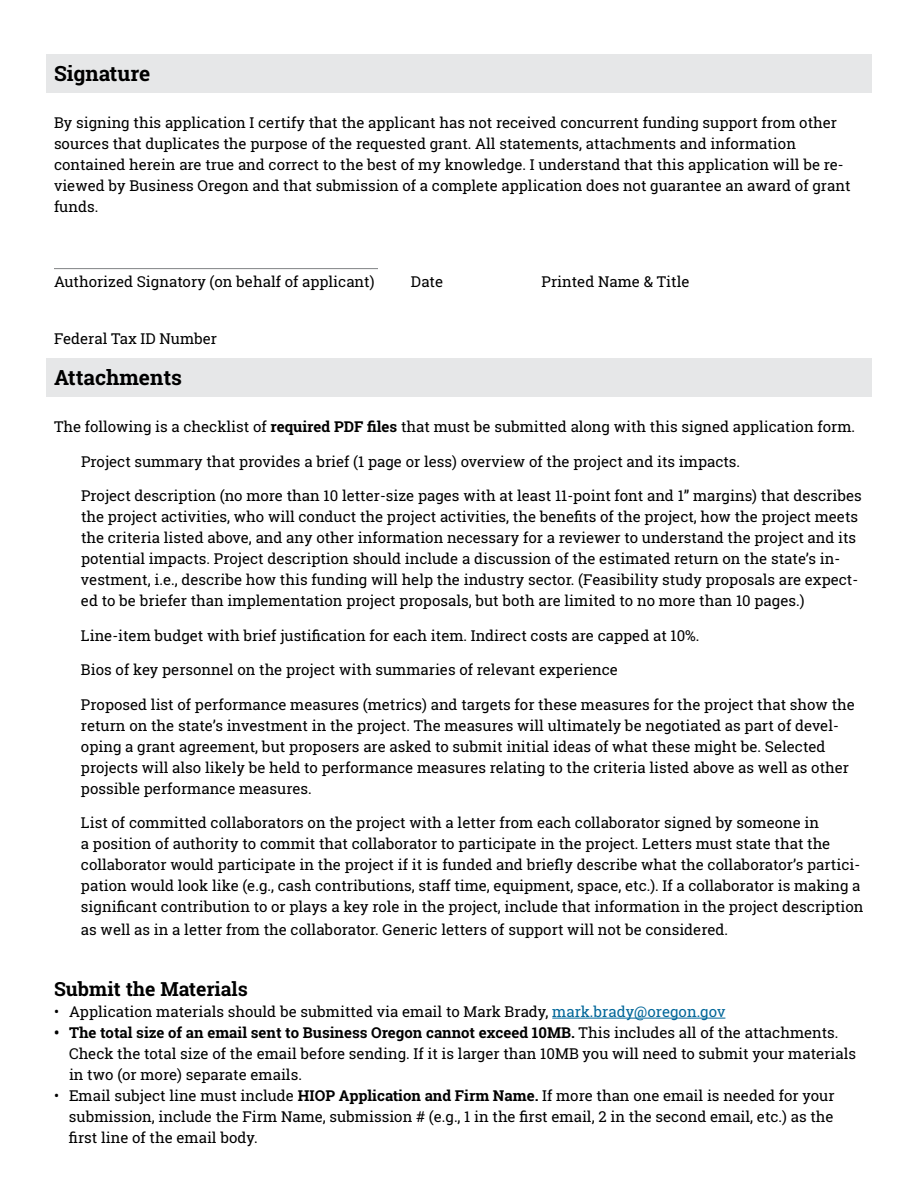
<style>
.page{position:relative;width:918px;height:1188px;background:#fff}
.page>*{position:absolute;margin:0;border:0;box-sizing:border-box;transform-origin:0 0}
.Subhead_2{font:700 21px "Roboto Slab";color:#000}
.body{font:700 19.5px "Roboto Slab";color:#000}
.checklist{font:15px/21px "Roboto Slab";color:#000}
.body-2{font:15px/21px "Roboto Slab";color:#000}
.s1{font-weight:700}
.s2{color:#069}
</style>
<div class="page">
<div style="left:46px;top:54px;width:826px;height:39px;background:#e6e7e8"></div>
<hr style="left:54px;top:268px;width:324px;height:1px;background:#808285">
<div style="left:46px;top:358px;width:826px;height:39px;background:#e6e7e8"></div>
<hr style="left:552px;top:1018px;width:173px;height:1px;background:#069">
<p class="Subhead_2" style="left:54px;top:59px;width:98px">Signature</p>
<p class="body-2" style="left:54px;top:112px;width:798px">By signing this application I certify that the applicant has not received concurrent funding support from other sources that duplicates the purpose of the requested grant. All statements, attachments and information contained herein are true and correct to the best of my knowledge. I understand that this application will be re&shy;viewed by Business Oregon and that submission of a complete application does not guarantee an award of grant funds.</p>
<p class="body-2" style="left:54px;top:271px;width:322px">Authorized Signatory (on behalf of applicant)</p>
<p class="body-2" style="left:411px;top:271px;width:34px">Date</p>
<p class="body-2" style="left:541px;top:271px;width:149px">Printed Name &amp; Title</p>
<p class="body-2" style="left:54px;top:328px;width:165px">Federal Tax ID Number</p>
<p class="Subhead_2" style="left:54px;top:363px;width:130px">Attachments</p>
<p class="body-2" style="left:54px;top:416px;width:803px">The following is a checklist of <span class="s1">required PDF files</span> that must be submitted along with this signed application form.</p>
<p class="checklist" style="left:81px;top:451px;width:661px">Project summary that provides a brief (1 page or less) overview of the project and its impacts.</p>
<p class="checklist" style="left:81px;top:485px;width:782px">Project description (no more than 10 letter-size pages with at least 11-point font and 1” margins) that describes the project activities, who will conduct the project activities, the benefits of the project, how the project meets the criteria listed above, and any other information necessary for a reviewer to understand the project and its potential impacts. Project description should include a discussion of the estimated return on the state’s in&shy;vestment, i.e., describe how this funding will help the industry sector. (Feasibility study proposals are expect&shy;ed to be briefer than implementation project proposals, but both are limited to no more than 10 pages.)</p>
<p class="checklist" style="left:81px;top:625px;width:620px">Line-item budget with brief justification for each item. Indirect costs are capped at 10%.</p>
<p class="checklist" style="left:81px;top:659px;width:538px">Bios of key personnel on the project with summaries of relevant experience</p>
<p class="checklist" style="left:81px;top:694px;width:775px">Proposed list of performance measures (metrics) and targets for these measures for the project that show the return on the state’s investment in the project. The measures will ultimately be negotiated as part of devel&shy;oping a grant agreement, but proposers are asked to submit initial ideas of what these might be. Selected projects will also likely be held to performance measures relating to the criteria listed above as well as other possible performance measures.</p>
<p class="checklist" style="left:81px;top:812px;width:784px">List of committed collaborators on the project with a letter from each collaborator signed by someone in<br>a position of authority to commit that collaborator to participate in the project. Letters must state that the collaborator would participate in the project if it is funded and briefly describe what the collaborator’s partici&shy;pation would look like (e.g., cash contributions, staff time, equipment, space, etc.). If a collaborator is making a significant contribution to or plays a key role in the project, include that information in the project description</p>
<p class="checklist" style="left:81px;top:919px;width:649px">as well as in a letter from the collaborator. Generic letters of support will not be considered.</p>
<p class="body" style="left:54px;top:975px;width:195px">Submit the Materials</p>
<p class="body-2" style="left:54px;top:1001px;width:673px">• Application materials should be submitted via email to Mark Brady, <span class="s2">mark.brady@oregon.gov</span></p>
<p class="body-2" style="left:69px;top:1022px;width:789px;text-indent:-15px"><span class="s1">• The total size of an email sent to Business Oregon cannot exceed 10MB.</span> This includes all of the attachments.<br>Check the total size of the email before sending. If it is larger than 10MB you will need to submit your materials in two (or more) separate emails.</p>
<p class="body-2" style="left:69px;top:1085px;width:767px;text-align:justify;text-indent:-15px">• Email subject line must include <span class="s1">HIOP Application and Firm Name.</span> If more than one email is needed for your submission, include the Firm Name, submission # (e.g., 1 in the first email, 2 in the second email, etc.) as the first line of the email body.</p>
</div>
